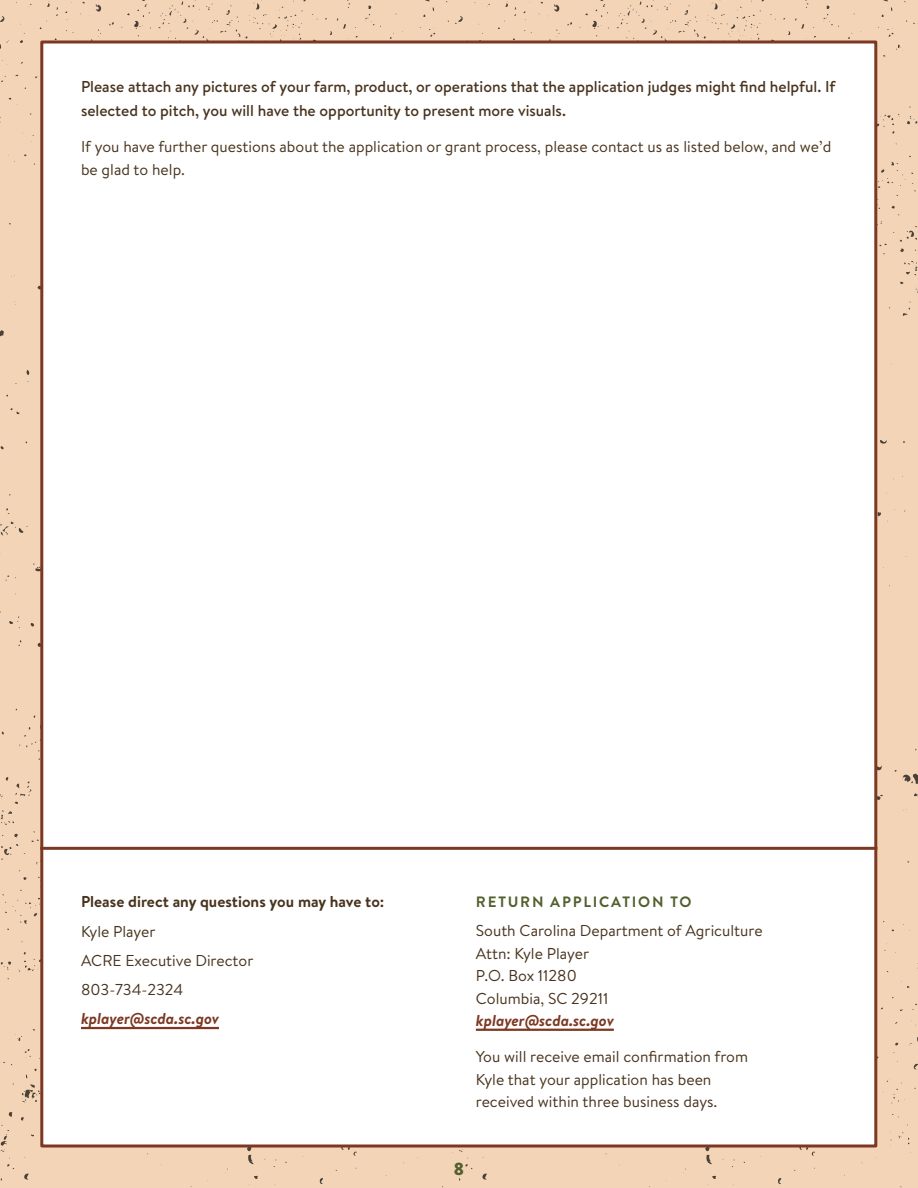
<style>
.page{position:relative;width:918px;height:1188px;background:#fff}
.page>*{position:absolute;margin:0;border:0;box-sizing:border-box;transform-origin:0 0}
.t1{font:900 18px "Brandon Grotesque";color:#51602d}
.Copy{font:15.75px/22.5px "Brandon Text";color:#48331d}
.Line_label{font:500 15.75px/24px "Brandon Text";color:#48331d}
.Copy-2{font:italic 700 15.75px "Brandon Text";color:#7c3822}
.Copy-3{font:700 15.75px "Brandon Text";color:#48331d}
.t2{font:700 15px "Brandon Grotesque";letter-spacing:.12em;color:#51602d}
</style>
<div class="page">
<div style="left:1px;top:797px;width:458px;height:391px;background:#f3d4b7"></div>
<div style="left:0;top:0;width:459px;height:289px;background:#f3d4b7"></div>
<div style="left:0;top:289px;width:40px;height:507px;background:#f3d4b7"></div>
<div style="left:459px;top:797px;width:459px;height:391px;background:#f3d4b7"></div>
<div style="left:459px;top:0;width:459px;height:289px;background:#f3d4b7"></div>
<svg style="left:877px;top:289px;width:40px;height:507px;background:#edcdb0"></svg>
<div style="left:40px;top:40px;width:837px;height:1108px;background:#fff;border:3px solid #7c3822"></div>
<hr style="left:40px;top:847px;width:837px;height:3px;background:#7c3822">
<hr style="left:476px;top:1029px;width:138px;height:2px;background:#7c3822">
<hr style="left:81px;top:1027px;width:138px;height:2px;background:#7c3822">
<p class="Line_label" style="left:81px;top:74px;width:756px">Please attach any pictures of your farm, product, or operations that the application judges might find helpful. If selected to pitch, you will have the opportunity to present more visuals.</p>
<p class="Copy" style="left:81px;top:135px;width:752px">If you have further questions about the application or grant process, please contact us as listed below, and we’d be glad to help.</p>
<p class="Copy-3" style="left:81px;top:891px;width:305px">Please direct any questions you may have to:</p>
<p class="Copy" style="left:81px;top:919px;width:76px">Kyle Player</p>
<p class="Copy" style="left:81px;top:949px;width:174px">ACRE Executive Director</p>
<p class="Copy" style="left:81px;top:978px;width:104px">803-734-2324</p>
<p class="Copy-2" style="left:81px;top:1008px;width:139px">kplayer@scda.sc.gov</p>
<h3 class="t2" style="left:476px;top:891px;width:217px">RETURN APPLICATION TO</h3>
<p class="Copy" style="left:476px;top:919px;width:288px">South Carolina Department of Agriculture</p>
<p class="Copy" style="left:476px;top:941px;width:115px">Attn: Kyle Player</p>
<p class="Copy" style="left:476px;top:964px;width:102px">P.O. Box 11280</p>
<p class="Copy" style="left:476px;top:986px;width:134px">Columbia, SC 29211</p>
<p class="Copy-2" style="left:476px;top:1009px;width:139px">kplayer@scda.sc.gov</p>
<p class="Copy" style="left:476px;top:1045px;width:274px">You will receive email confirmation from<br>Kyle that your application has been received within three business days.</p>
<p class="t1" style="left:454px;top:1156px;width:12px">8</p>
</div>
